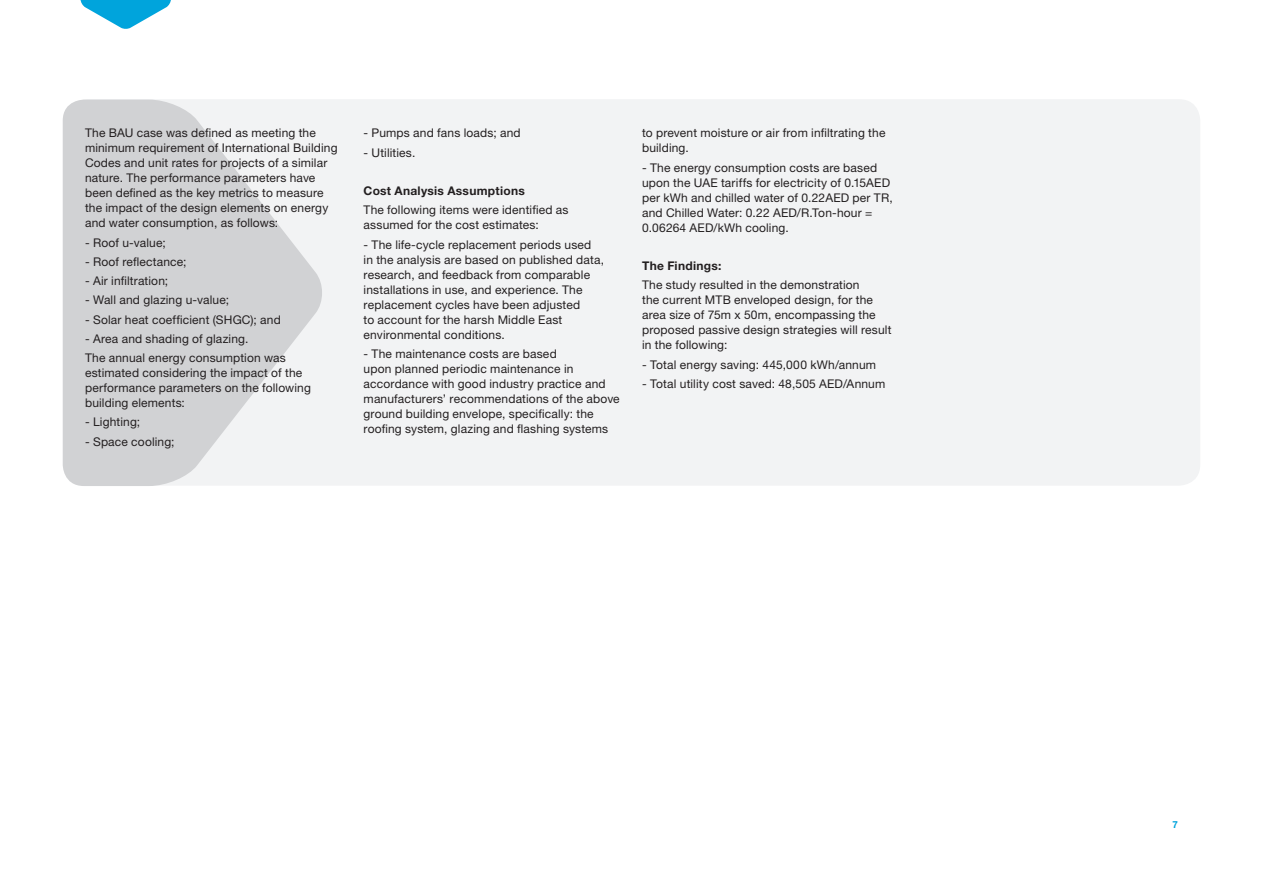
<style>
.page{position:relative;width:1263px;height:893px;background:#fff}
.page>*{position:absolute;margin:0;border:0;box-sizing:border-box;transform-origin:0 0}
.body{font:12px/15px "Helvetica Neue";letter-spacing:.015em;color:#231f20}
.body-2{font:700 12px "Helvetica Neue";letter-spacing:.025em;color:#231f20}
.t1{font:700 9.75px "Helvetica Neue";color:#00a4dc}
</style>
<div class="page">
<svg style="left:81px;top:0;width:90px;height:29px"></svg>
<div style="left:66px;top:99px;width:1134px;height:387px;background:#f2f3f4;border-radius:21px"></div>
<svg style="left:63px;top:100px;width:259px;height:386px;fill:#d1d2d4"></svg>
<p class="body" style="left:85px;top:125px;width:254px">The BAU case was defined as meeting the minimum requirement of International Building Codes and unit rates for projects of a similar nature. The performance parameters have been defined as the key metrics to measure the impact of the design elements on energy and water consumption, as follows:</p>
<p class="body" style="left:85px;top:235px;width:82px">- Roof u-value;</p>
<p class="body" style="left:85px;top:254px;width:103px">- Roof reflectance;</p>
<p class="body" style="left:85px;top:273px;width:85px">- Air infiltration;</p>
<p class="body" style="left:85px;top:292px;width:146px">- Wall and glazing u-value;</p>
<p class="body" style="left:85px;top:312px;width:197px">- Solar heat coefficient (SHGC); and</p>
<p class="body" style="left:85px;top:331px;width:165px">- Area and shading of glazing.</p>
<p class="body" style="left:85px;top:350px;width:227px">The annual energy consumption was estimated considering the impact of the performance parameters on the following building elements:</p>
<p class="body" style="left:85px;top:414px;width:57px">- Lighting;</p>
<p class="body" style="left:85px;top:434px;width:91px">- Space cooling;</p>
<p class="body" style="left:364px;top:125px;width:159px">- Pumps and fans loads; and</p>
<p class="body" style="left:364px;top:145px;width:53px">- Utilities.</p>
<p class="body-2" style="left:364px;top:183px;width:163px">Cost Analysis Assumptions</p>
<p class="body" style="left:364px;top:202px;width:206px">The following items were identified as assumed for the cost estimates:</p>
<p class="body" style="left:364px;top:237px;width:242px">- The life-cycle replacement periods used<br>in the analysis are based on published data, research, and feedback from comparable installations in use, and experience. The replacement cycles have been adjusted<br>to account for the harsh Middle East environmental conditions.</p>
<p class="body" style="left:364px;top:346px;width:258px">- The maintenance costs are based<br>upon planned periodic maintenance in accordance with good industry practice and manufacturers’ recommendations of the above ground building envelope, specifically: the roofing system, glazing and flashing systems</p>
<p class="body" style="left:642px;top:125px;width:245px">to prevent moisture or air from infiltrating the building.</p>
<p class="body" style="left:642px;top:160px;width:252px">- The energy consumption costs are based upon the UAE tariffs for electricity of 0.15AED per kWh and chilled water of 0.22AED per TR, and Chilled Water: 0.22 AED/R.Ton-hour = 0.06264 AED/kWh cooling.</p>
<p class="body-2" style="left:642px;top:258px;width:81px">The Findings:</p>
<p class="body" style="left:642px;top:277px;width:251px">The study resulted in the demonstration<br>the current MTB enveloped design, for the area size of 75m x 50m, encompassing the proposed passive design strategies will result in the following:</p>
<p class="body" style="left:642px;top:357px;width:235px">- Total energy saving: 445,000 kWh/annum</p>
<p class="body" style="left:642px;top:376px;width:245px">- Total utility cost saved: 48,505 AED/Annum</p>
<p class="t1" style="left:1172px;top:818px;width:7px">7</p>
</div>
